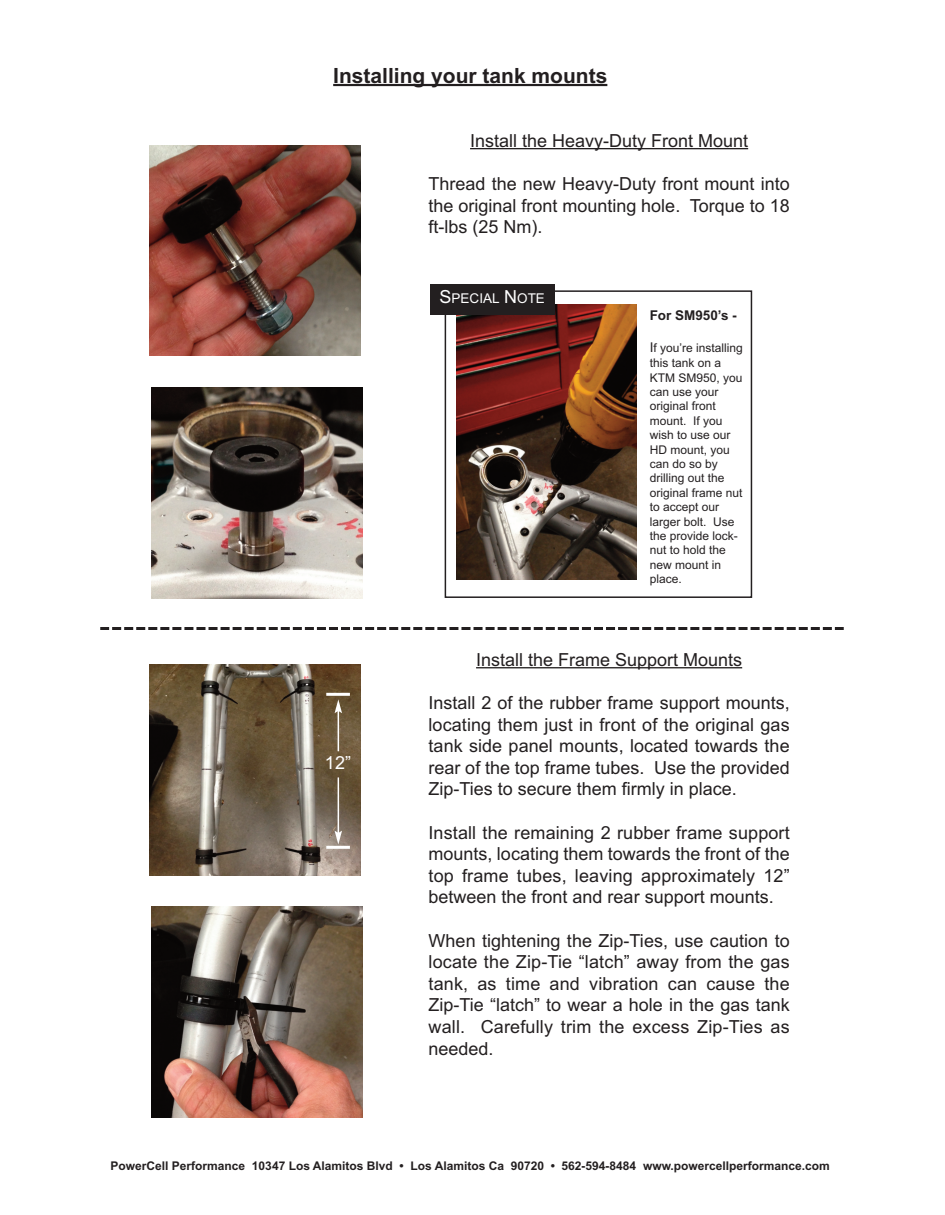
<style>
.page{position:relative;width:945px;height:1215px;background:#fff}
.page>*{position:absolute;margin:0;border:0;box-sizing:border-box;transform-origin:0 0}
.t1{font:700 21px "Arial";color:#231f20}
.t2{font:18px/21.6px "Arial";color:#231f20;text-align:justify}
.t3{font:18px "Arial";color:#fff}
.t4{font:700 13.5px "Arial";color:#231f20}
.t5{font:13.5px "Arial";color:#fff}
.t6{font:12px/14.4px "Arial";color:#231f20}
.t7{font:700 12px "Arial";color:#231f20}
.s1{font-size:18px}
.s2{font-size:13.5px}
</style>
<div class="page">
<hr style="left:333px;top:84px;width:274px;height:2px;background:#231f20">
<hr style="left:470px;top:148px;width:278px;height:1px;background:#231f20">
<img style="left:150px;top:146px;width:211px;height:210px">
<img style="left:151px;top:388px;width:212px;height:210px">
<img style="left:456px;top:304px;width:180px;height:276px">
<div style="left:445px;top:290px;width:307px;height:308px;border:2px solid #231f20"></div>
<div style="left:430px;top:284px;width:125px;height:31px;background:#231f20"></div>
<img style="left:150px;top:665px;width:211px;height:210px">
<img style="left:151px;top:907px;width:212px;height:210px">
<svg style="left:100px;top:627px;width:744px;height:3px"></svg>
<hr style="left:326px;top:693px;width:24px;height:3px;background:#fff">
<hr style="left:326px;top:846px;width:24px;height:3px;background:#fff">
<hr style="left:338px;top:711px;width:1px;height:40px;background:#fff">
<svg style="left:335px;top:699px;width:7px;height:14px"></svg>
<hr style="left:338px;top:777px;width:1px;height:56px;background:#fff">
<svg style="left:335px;top:831px;width:7px;height:14px"></svg>
<hr style="left:476px;top:667px;width:266px;height:1px;background:#231f20">
<p class="t1" style="left:333px;top:63px;width:276px">Installing your tank mounts</p>
<p class="t2" style="left:470px;top:130px;width:280px">Install the Heavy-Duty Front Mount</p>
<p class="t2" style="left:429px;top:173px;width:363px">Thread the new Heavy-Duty front mount into the original front mounting hole. Torque to 18 ft-lbs (25 Nm).</p>
<p class="t3" style="left:325px;top:752px;width:28px">12”</p>
<p class="t5" style="left:440px;top:291px;width:107px"><span class="s1">S</span>PECIAL <span class="s1">N</span>OTE</p>
<p class="t4" style="left:650px;top:307px;width:89px">For SM950’s -</p>
<p class="t6" style="left:650px;top:341px;width:95px"><span class="s2">I</span>f you’re installing this tank on a<br>KTM SM950, you can use your original front mount. If you wish to use our<br>HD mount, you can do so by drilling out the original frame nut to accept our larger bolt. Use the provide lock&shy;nut to hold the new mount in place.</p>
<p class="t2" style="left:476px;top:649px;width:268px">Install the Frame Support Mounts</p>
<p class="t2" style="left:429px;top:692px;width:363px">Install 2 of the rubber frame support mounts, locating them just in front of the original gas tank side panel mounts, located towards the rear of the top frame tubes. Use the provided Zip-Ties to secure them firmly in place.</p>
<p class="t2" style="left:429px;top:822px;width:363px">Install the remaining 2 rubber frame support mounts, locating them towards the front of the top frame tubes, leaving approximately 12” between the front and rear support mounts.</p>
<p class="t2" style="left:429px;top:930px;width:363px">When tightening the Zip-Ties, use caution to locate the Zip-Tie “latch” away from the gas tank, as time and vibration can cause the Zip-Tie “latch” to wear a hole in the gas tank wall. Carefully trim the excess Zip-Ties as needed.</p>
<p class="t7" style="left:111px;top:1159px;width:721px">PowerCell Performance 10347 Los Alamitos Blvd • Los Alamitos Ca 90720 • 562-594-8484 www.powercellperformance.com</p>
</div>
